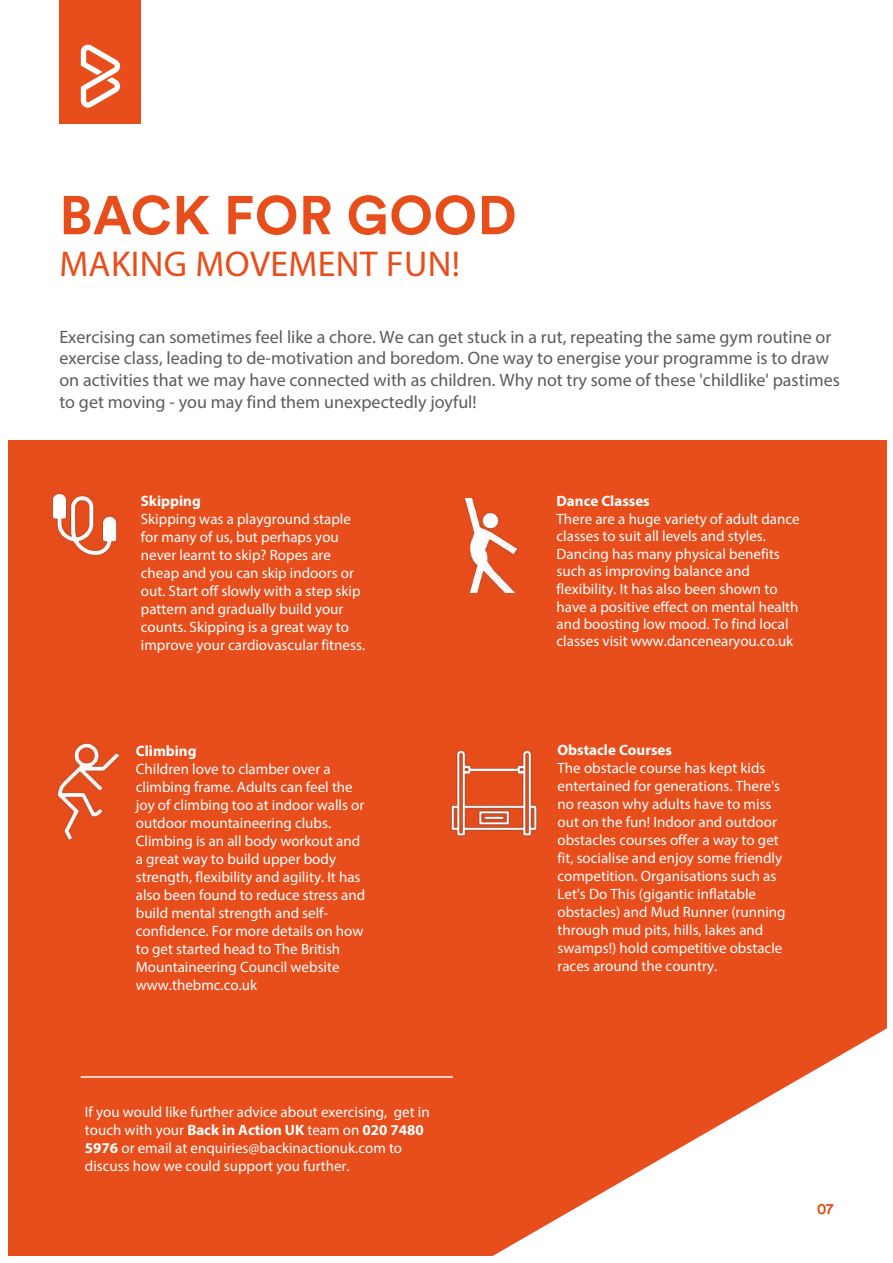
<style>
.page{position:relative;width:893px;height:1263px;background:#fff}
.page>*{position:absolute;margin:0;border:0;box-sizing:border-box;transform-origin:0 0}
.t1{font:700 54px "Circular Std";letter-spacing:.01em;color:#e74e1c}
.t2{font:36px "Myriad Pro";letter-spacing:.01em;color:#e74e1c}
.t3{font:18px/21.6px "Myriad Pro";color:#5f5a5e}
.t4{font:15px/18px "Myriad Pro";color:#fff}
.t5{font:15px/18px "Myriad Pro";color:#fefefe}
.t6{font:700 15px "Myriad Pro";color:#fff}
.t7{font:700 15px "Myriad Pro";color:#fefefe}
.t8{font:15px "Circular Std";color:#e74e1c}
.s1{font-weight:700}
</style>
<div class="page">
<div style="left:8px;top:440px;width:878px;height:815px;background:#e74e1c"></div>
<svg style="left:480px;top:1025px;width:407px;height:231px"></svg>
<hr style="left:81px;top:1076px;width:372px;height:2px;background:#fff">
<div style="left:60px;top:0;width:81px;height:123px;background:#e74e1c"></div>
<svg style="left:81px;top:44px;width:39px;height:64px"></svg>
<img style="left:52px;top:493px;width:65px;height:63px">
<img style="left:464px;top:499px;width:54px;height:94px">
<img style="left:57px;top:743px;width:62px;height:98px">
<img style="left:451px;top:749px;width:86px;height:87px">
<h1 class="t1" style="left:59px;top:180px;width:459px">BACK FOR GOOD</h1>
<h2 class="t2" style="left:59px;top:241px;width:402px">MAKING MOVEMENT FUN!</h2>
<p class="t3" style="left:59px;top:326px;width:782px">Exercising can sometimes feel like a chore. We can get stuck in a rut, repeating the same gym routine or exercise class, leading to de-motivation and boredom. One way to energise your programme is to draw on activities that we may have connected with as children. Why not try some of these 'childlike' pastimes to get moving - you may find them unexpectedly joyful!</p>
<p class="t6" style="left:141px;top:491px;width:61px">Skipping</p>
<p class="t4" style="left:141px;top:510px;width:226px">Skipping was a playground staple for many of us, but perhaps you never learnt to skip? Ropes are cheap and you can skip indoors or out. Start off slowly with a step skip pattern and gradually build your counts. Skipping is a great way to improve your cardiovascular fitness.</p>
<p class="t6" style="left:136px;top:741px;width:62px">Climbing</p>
<p class="t4" style="left:136px;top:760px;width:231px">Children love to clamber over a climbing frame. Adults can feel the joy of climbing too at indoor walls or outdoor mountaineering clubs.<br>Climbing is an all body workout and a great way to build upper body strength, flexibility and agility. It has also been found to reduce stress and build mental strength and self&shy;confidence. For more details on how to get started head to The British<br>Mountaineering Council website www.thebmc.co.uk</p>
<p class="t4" style="left:85px;top:1103px;width:346px">If you would like further advice about exercising, get in touch with your <span class="s1">Back in Action UK</span> team on <span class="s1">020 7480<br>5976</span> or email at enquiries@backinactionuk.com to discuss how we could support you further.</p>
<p class="t6" style="left:556px;top:491px;width:95px">Dance Classes</p>
<p class="t4" style="left:556px;top:509px;width:245px;line-height:17.5px">There are a huge variety of adult dance classes to suit all levels and styles.<br>Dancing has many physical benefits such as improving balance and flexibility. It has also been shown to have a positive effect on mental health and boosting low mood. To find local classes visit www.dancenearyou.co.uk</p>
<p class="t7" style="left:557px;top:740px;width:116px">Obstacle Courses</p>
<p class="t5" style="left:557px;top:758px;width:230px">The obstacle course has kept kids entertained for generations. There's no reason why adults have to miss out on the fun! Indoor and outdoor obstacles courses offer a way to get fit, socialise and enjoy some friendly competition. Organisations such as Let's Do This (gigantic inflatable obstacles) and Mud Runner (running through mud pits, hills, lakes and swamps!) hold competitive obstacle races around the country.</p>
<p class="t8" style="left:817px;top:1200px;width:18px">07</p>
</div>
